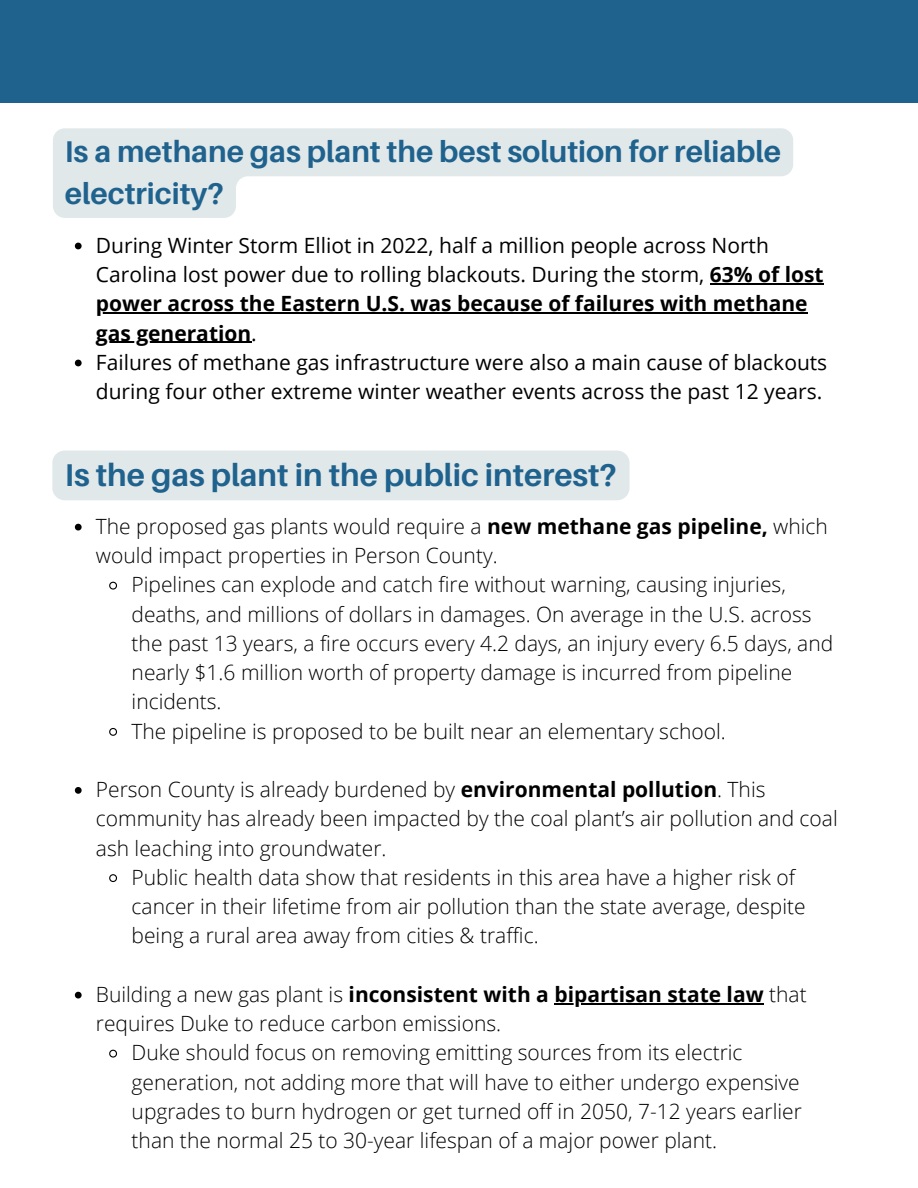
<style>
.page{position:relative;width:918px;height:1188px;background:#fff}
.page>*{position:absolute;margin:0;border:0;box-sizing:border-box;transform-origin:0 0}
.t1{font:700 31.5px "Aileron";color:#1f628e}
.t2{font:700 30px/41.7px "Aileron";color:#1f628e}
.t3{font:300 21px/29.2px "Open Sans";color:#000}
.t4{font:21px/29.2px "Open Sans";color:#000}
.t5{font:700 21px "Open Sans";color:#000}
.s1{font-weight:700}
.s2{font-weight:300}
</style>
<div class="page">
<div style="left:0;top:0;width:918px;height:103px;background:#1f628e"></div>
<svg style="left:53px;top:128px;width:740px;height:90px;fill:#e1e8e9"></svg>
<svg style="left:75px;top:243px;width:7px;height:6px"></svg>
<hr style="left:710px;top:283px;width:114px;height:1px;background:#000">
<hr style="left:96px;top:312px;width:712px;height:2px;background:#000">
<hr style="left:96px;top:342px;width:155px;height:1px;background:#000">
<svg style="left:75px;top:360px;width:7px;height:6px"></svg>
<div style="left:52px;top:451px;width:578px;height:49px;background:#e1e8e9"></div>
<svg style="left:75px;top:524px;width:7px;height:6px"></svg>
<svg style="left:109px;top:581px;width:8px;height:9px"></svg>
<svg style="left:109px;top:727px;width:8px;height:9px"></svg>
<svg style="left:75px;top:787px;width:7px;height:7px"></svg>
<svg style="left:109px;top:874px;width:8px;height:8px"></svg>
<svg style="left:75px;top:992px;width:7px;height:6px"></svg>
<hr style="left:554px;top:1003px;width:210px;height:1px;background:#000">
<svg style="left:109px;top:1049px;width:8px;height:9px"></svg>
<h1 class="t2" style="left:65px;top:130px;width:718px">Is a methane gas plant the best solution for reliable electricity?</h1>
<p class="t4" style="left:96px;top:230px;width:729px">During Winter Storm Elliot in 2022, half a million people across North<br>Carolina lost power due to rolling blackouts. During the storm, <span class="s1">63% of lost</span></p>
<p class="t5" style="left:96px;top:289px;width:713px">power across the Eastern U.S. was because of failures with methane</p>
<h1 class="t4" style="left:96px;top:318px;width:733px"><span class="s1">gas generation</span>.<br>Failures of methane gas infrastructure were also a main cause of blackouts during four other extreme winter weather events across the past 12 years.</h1>
<p class="t1" style="left:65px;top:456px;width:554px">Is the gas plant in the public interest?</p>
<p class="t3" style="left:96px;top:511px;width:734px">The proposed gas plants would require a <span class="s1">new methane gas pipeline,</span> which would impact properties in Person County.</p>
<p class="t3" style="left:132px;top:570px;width:703px">Pipelines can explode and catch fire without warning, causing injuries, deaths, and millions of dollars in damages. On average in the U.S. across the past 13 years, a fire occurs every 4.2 days, an injury every 6.5 days, and nearly $1.6 million worth of property damage is incurred from pipeline incidents.</p>
<p class="t3" style="left:132px;top:716px;width:596px">The pipeline is proposed to be built near an elementary school.</p>
<p class="t3" style="left:96px;top:774px;width:743px">Person County is already burdened by <span class="s1">environmental pollution</span>. This community has already been impacted by the coal plant’s air pollution and coal ash leaching into groundwater.</p>
<p class="t3" style="left:132px;top:862px;width:676px">Public health data show that residents in this area have a higher risk of cancer in their lifetime from air pollution than the state average, despite being a rural area away from cities &amp; traffic.</p>
<p class="t5" style="left:96px;top:979px;width:712px"><span class="s2">Building a new gas plant is</span> inconsistent with a bipartisan state law <span class="s2">that</span></p>
<p class="t3" style="left:96px;top:1008px;width:407px">requires Duke to reduce carbon emissions.</p>
<p class="t3" style="left:132px;top:1038px;width:613px">Duke should focus on removing emitting sources from its electric</p>
<p class="t3" style="left:132px;top:1067px;width:670px">generation, not adding more that will have to either undergo expensive</p>
<p class="t3" style="left:132px;top:1096px;width:672px">upgrades to burn hydrogen or get turned off in 2050, 7-12 years earlier</p>
<p class="t3" style="left:132px;top:1125px;width:587px">than the normal 25 to 30-year lifespan of a major power plant.</p>
</div>
